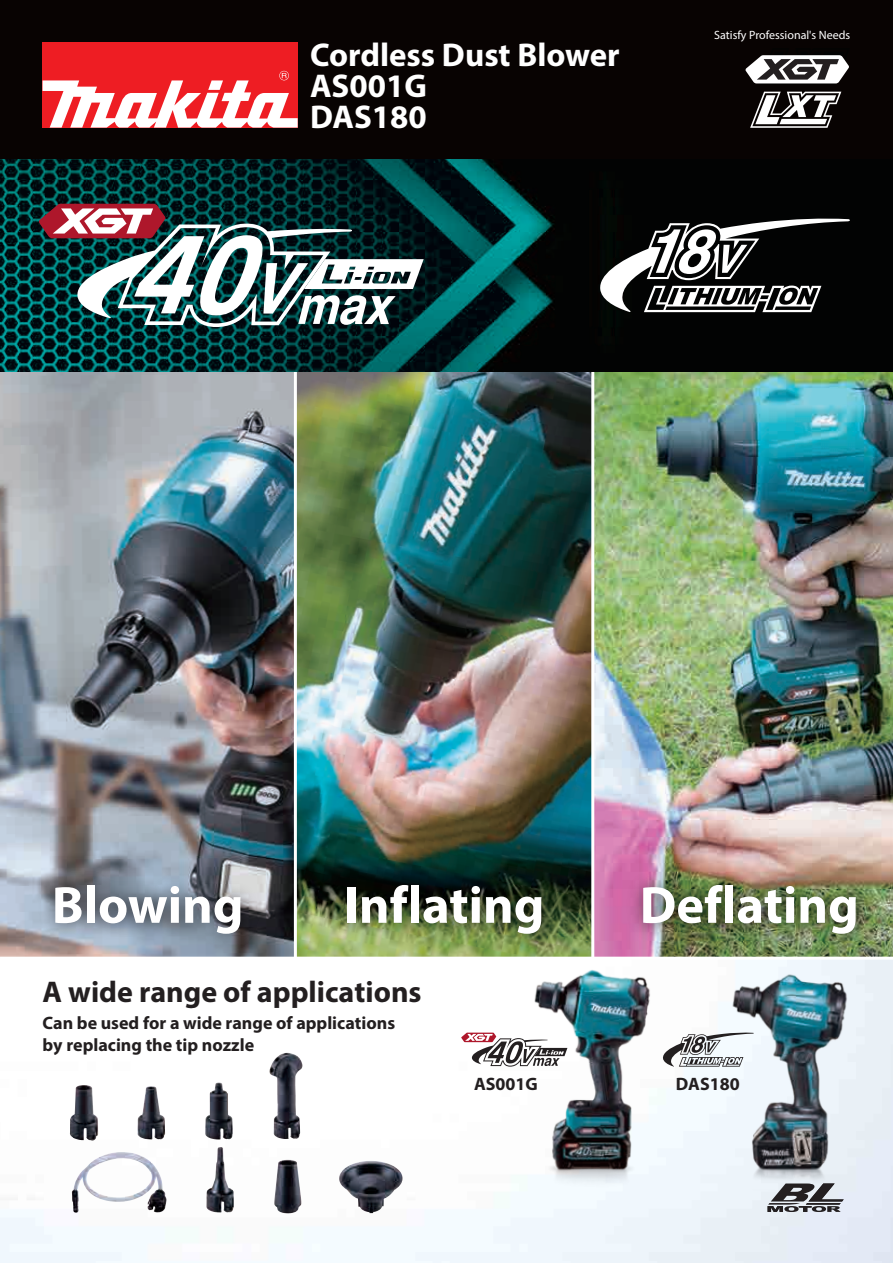
<style>
.page{position:relative;width:893px;height:1263px;background:#fff}
.page>*{position:absolute;margin:0;border:0;box-sizing:border-box;transform-origin:0 0}
.t1{font:700 52.5px "Myriad Pro";color:#fff}
.t2{font:700 33px/31.7px "Myriad Pro";color:#fff}
.t3{font:700 30px "Myriad Pro";color:#231f20}
.t4{font:700 18px/22.5px "Myriad Pro";color:#231f20}
.t5{font:12px "Myriad Pro";color:#fff}
</style>
<div class="page">
<div style="left:0;top:0;width:893px;height:159px;background:#080302"></div>
<img style="left:0;top:159px;width:893px;height:1104px">
<hr style="left:294px;top:303px;width:3px;height:655px;background:#fff">
<hr style="left:591px;top:303px;width:3px;height:655px;background:#fff">
<hr style="left:0;top:957px;width:893px;height:3px;background:#fff">
<div style="left:43px;top:43px;width:255px;height:85px;background:#ee1d23"></div>
<svg style="left:43px;top:71px;width:255px;height:57px"></svg>
<img style="left:471px;top:952px;width:244px;height:244px">
<img style="left:726px;top:967px;width:126px;height:225px">
<img style="left:206px;top:1147px;width:28px;height:65px">
<img style="left:274px;top:1160px;width:27px;height:53px">
<img style="left:339px;top:1161px;width:64px;height:52px">
<img style="left:269px;top:1053px;width:34px;height:86px">
<img style="left:137px;top:1086px;width:28px;height:53px">
<img style="left:205px;top:1082px;width:28px;height:57px">
<img style="left:72px;top:1152px;width:95px;height:61px">
<img style="left:70px;top:1085px;width:28px;height:55px">
<img style="left:29px;top:856px;width:237px;height:101px">
<img style="left:321px;top:856px;width:246px;height:103px">
<img style="left:617px;top:856px;width:264px;height:103px">
<div style="left:760px;top:1179px;width:91px;height:37px;background:#e6edf6"></div>
<svg style="left:768px;top:1183px;width:76px;height:29px"></svg>
<svg style="left:750px;top:92px;width:91px;height:36px"></svg>
<svg style="left:745px;top:55px;width:104px;height:29px;background:#969494"></svg>
<svg style="left:39px;top:204px;width:385px;height:123px"></svg>
<svg style="left:599px;top:218px;width:251px;height:94px"></svg>
<svg style="left:461px;top:1032px;width:106px;height:35px"></svg>
<svg style="left:662px;top:1032px;width:92px;height:35px"></svg>
<h2 class="t2" style="left:310px;top:38px;width:311px">Cordless Dust Blower</h2>
<h2 class="t2" style="left:310px;top:69px;width:118px">AS001G<br>DAS180</h2>
<p class="t5" style="left:714px;top:27px;width:138px">Satisfy Professional's Needs</p>
<h1 class="t1" style="left:52px;top:871px;width:193px">Blowing</h1>
<h1 class="t1" style="left:344px;top:871px;width:202px">Inflating</h1>
<h1 class="t1" style="left:640px;top:871px;width:221px">Deflating</h1>
<h3 class="t3" style="left:43px;top:972px;width:381px">A wide range of applications</h3>
<p class="t4" style="left:43px;top:1011px;width:354px">Can be used for a wide range of applications by replacing the tip nozzle</p>
<p class="t4" style="left:474px;top:1072px;width:65px">AS001G</p>
<p class="t4" style="left:676px;top:1072px;width:66px">DAS180</p>
</div>
